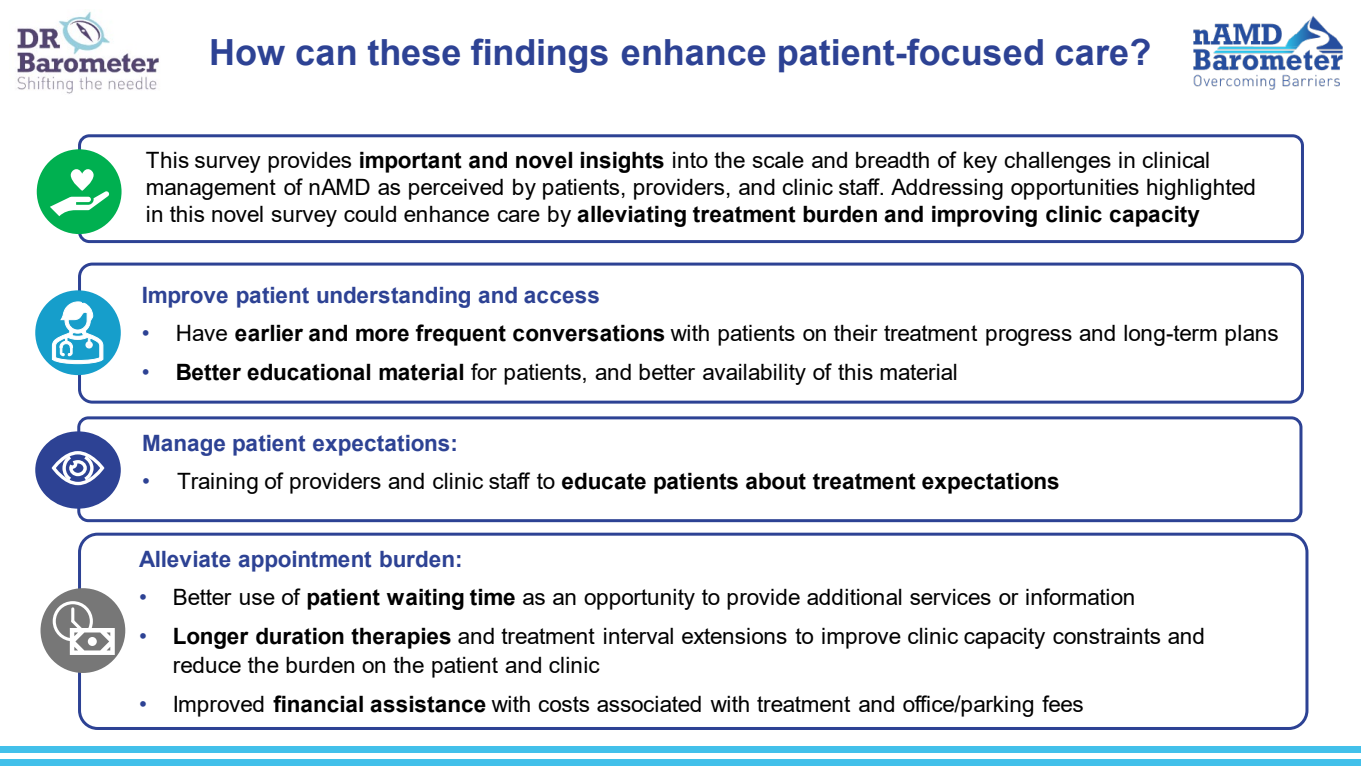
<style>
.page{position:relative;width:1361px;height:766px;background:#fff}
.page>*{position:absolute;margin:0;border:0;box-sizing:border-box;transform-origin:0 0}
.t1{font:700 36px "Arial";color:#2d4294}
.t2{font:22.5px/27px "Arial";color:#000}
.t3{font:700 22.5px "Arial";letter-spacing:-.005em;color:#2d4294}
.t4{font:700 22.5px "Arial";color:#000}
.s1{font-weight:700}
.s2{color:#2d4294}
.s3{font-weight:400;color:#2d4294}
.s4{font-weight:400}
</style>
<div class="page">
<div style="left:0;top:746px;width:1360px;height:7px;background:#42c0ea"></div>
<div style="left:0;top:759px;width:1360px;height:7px;background:#42c0ea"></div>
<img style="left:1193px;top:16px;width:149px;height:73px">
<img style="left:17px;top:12px;width:142px;height:82px">
<div style="left:78px;top:134px;width:1226px;height:109px;background:#fff;border:3px solid #2d4294;border-radius:10px"></div>
<div style="left:37px;top:149px;width:85px;height:85px;background:#00b050;border-radius:50%"></div>
<svg style="left:50px;top:169px;width:59px;height:47px"></svg>
<div style="left:77px;top:416px;width:1225px;height:106px;background:#fff;border:3px solid #2d4294;border-radius:10px"></div>
<div style="left:35px;top:431px;width:86px;height:77px;background:#2d4294;border-radius:50%"></div>
<div style="left:52px;top:451px;width:52px;height:34px;border:3px solid #fff;border-radius:50%"></div>
<svg style="left:61px;top:453px;width:34px;height:30px"></svg>
<div style="left:78px;top:533px;width:1230px;height:197px;background:#fff;border:3px solid #2d4294;border-radius:18px"></div>
<div style="left:40px;top:588px;width:85px;height:85px;background:#777;border-radius:50%"></div>
<div style="left:78px;top:262px;width:1226px;height:141px;background:#fff;border:3px solid #2d4294;border-radius:13px"></div>
<div style="left:35px;top:290px;width:86px;height:85px;background:#169ecb;border-radius:50%"></div>
<svg style="left:52px;top:301px;width:52px;height:63px"></svg>
<div style="left:53px;top:601px;width:40px;height:40px;border:3px solid #fff;border-radius:50%"></div>
<svg style="left:68px;top:609px;width:47px;height:46px"></svg>
<h2 class="t1" style="left:209px;top:27px;width:944px">How can these findings enhance patient-focused care?</h2>
<p class="t2" style="left:146px;top:147px;width:1111px">This survey provides <span class="s1">important and novel insights</span> into the scale and breadth of key challenges in clinical management of nAMD as perceived by patients, providers, and clinic staff. Addressing opportunities highlighted in this novel survey could enhance care by <span class="s1">alleviating treatment burden and improving clinic capacity</span></p>
<p class="t3" style="left:142px;top:279px;width:460px">Improve patient understanding and access</p>
<p class="t2" style="left:142px;top:319px;width:1138px"><span class="s2">•</span> Have <span class="s1">earlier and more frequent conversations</span> with patients on their treatment progress and long-term plans</p>
<p class="t2" style="left:142px;top:358px;width:817px"><span class="s2">•</span> <span class="s1">Better educational material</span> for patients, and better availability of this material</p>
<p class="t3" style="left:142px;top:427px;width:317px">Manage patient expectations:</p>
<p class="t4" style="left:142px;top:465px;width:919px"><span class="s3">•</span> <span class="s4">Training of providers and clinic staff to</span> educate patients about treatment expectations</p>
<p class="t3" style="left:139px;top:543px;width:325px">Alleviate appointment burden:</p>
<p class="t2" style="left:139px;top:583px;width:997px"><span class="s2">•</span> Better use of <span class="s1">patient waiting time</span> as an opportunity to provide additional services or information</p>
<p class="t2" style="left:173px;top:621px;width:1033px;line-height:29.2px;text-indent:-34px"><span class="s2">•</span> <span class="s1">Longer duration therapies</span> and treatment interval extensions to improve clinic capacity constraints and reduce the burden on the patient and clinic</p>
<p class="t2" style="left:139px;top:691px;width:946px"><span class="s2">•</span> Improved <span class="s1">financial assistance</span> with costs associated with treatment and office/parking fees</p>
</div>
